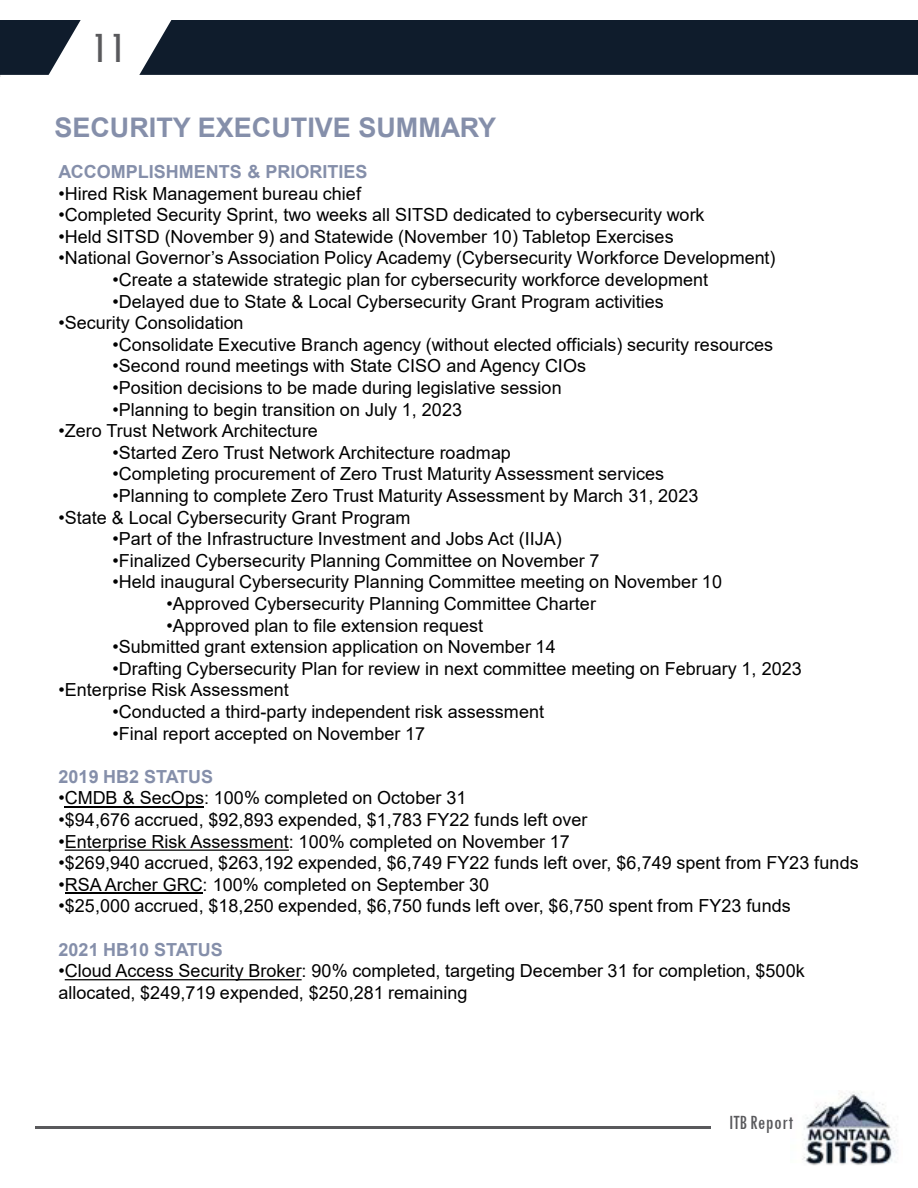
<style>
.page{position:relative;width:918px;height:1188px;background:#fff}
.page>*{position:absolute;margin:0;border:0;box-sizing:border-box;transform-origin:0 0}
.t1{font:condensed 45px "Tw Cen";color:#59595c}
.t2{font:700 27px "Arial";color:#858faa}
.t3{font:condensed 21px "Tw Cen";letter-spacing:.015em;color:#59595c}
.t4{font:18px/21.6px "Arial";letter-spacing:.005em;color:#000}
.t5{font:700 18px "Arial";color:#858faa}
</style>
<div class="page">
<div style="left:0;top:20px;width:918px;height:56px;background:#0f1c2c"></div>
<svg style="left:48px;top:20px;width:124px;height:55px"></svg>
<hr style="left:0;top:75px;width:918px;height:3px;background:#fff">
<hr style="left:65px;top:806px;width:139px;height:2px;background:#000">
<svg style="left:65px;top:850px;width:224px;height:1px"></svg>
<hr style="left:65px;top:893px;width:138px;height:1px;background:#000">
<svg style="left:65px;top:979px;width:237px;height:1px"></svg>
<hr style="left:35px;top:1126px;width:676px;height:3px;background:#59595c">
<img style="left:802px;top:1092px;width:95px;height:73px">
<p class="t1" style="left:91px;top:21px;width:36px">11</p>
<p class="t2" style="left:54px;top:109px;width:443px">SECURITY EXECUTIVE SUMMARY</p>
<p class="t5" style="left:58px;top:159px;width:311px">ACCOMPLISHMENTS &amp; PRIORITIES</p>
<p class="t4" style="left:58px;top:182px;width:304px">•Hired Risk Management bureau chief</p>
<p class="t4" style="left:58px;top:204px;width:648px">•Completed Security Sprint, two weeks all SITSD dedicated to cybersecurity work</p>
<p class="t4" style="left:58px;top:226px;width:617px">•Held SITSD (November 9) and Statewide (November 10) Tabletop Exercises</p>
<p class="t4" style="left:58px;top:247px;width:719px">•National Governor’s Association Policy Academy (Cybersecurity Workforce Development)</p>
<p class="t4" style="left:112px;top:269px;width:597px">•Create a statewide strategic plan for cybersecurity workforce development</p>
<p class="t4" style="left:112px;top:290px;width:553px">•Delayed due to State &amp; Local Cybersecurity Grant Program activities</p>
<p class="t4" style="left:58px;top:312px;width:187px">•Security Consolidation</p>
<p class="t4" style="left:112px;top:334px;width:662px">•Consolidate Executive Branch agency (without elected officials) security resources</p>
<p class="t4" style="left:112px;top:355px;width:475px">•Second round meetings with State CISO and Agency CIOs</p>
<p class="t4" style="left:112px;top:377px;width:451px">•Position decisions to be made during legislative session</p>
<p class="t4" style="left:112px;top:398px;width:351px">•Planning to begin transition on July 1, 2023</p>
<p class="t4" style="left:58px;top:420px;width:261px">•Zero Trust Network Architecture</p>
<p class="t4" style="left:112px;top:442px;width:400px">•Started Zero Trust Network Architecture roadmap</p>
<p class="t4" style="left:112px;top:463px;width:553px">•Completing procurement of Zero Trust Maturity Assessment services</p>
<p class="t4" style="left:112px;top:485px;width:588px">•Planning to complete Zero Trust Maturity Assessment by March 31, 2023</p>
<p class="t4" style="left:58px;top:506px;width:354px">•State &amp; Local Cybersecurity Grant Program</p>
<p class="t4" style="left:112px;top:528px;width:451px">•Part of the Infrastructure Investment and Jobs Act (IIJA)</p>
<p class="t4" style="left:112px;top:550px;width:489px">•Finalized Cybersecurity Planning Committee on November 7</p>
<p class="t4" style="left:112px;top:571px;width:611px">•Held inaugural Cybersecurity Planning Committee meeting on November 10</p>
<p class="t4" style="left:166px;top:593px;width:431px">•Approved Cybersecurity Planning Committee Charter</p>
<p class="t4" style="left:166px;top:614px;width:318px">•Approved plan to file extension request</p>
<p class="t4" style="left:112px;top:636px;width:445px">•Submitted grant extension application on November 14</p>
<p class="t4" style="left:112px;top:658px;width:691px">•Drafting Cybersecurity Plan for review in next committee meeting on February 1, 2023</p>
<p class="t4" style="left:58px;top:679px;width:232px">•Enterprise Risk Assessment</p>
<p class="t4" style="left:112px;top:701px;width:433px">•Conducted a third-party independent risk assessment</p>
<p class="t4" style="left:112px;top:722px;width:314px">•Final report accepted on November 17</p>
<p class="t5" style="left:58px;top:764px;width:156px">2019 HB2 STATUS</p>
<p class="t4" style="left:58px;top:787px;width:409px">•CMDB &amp; SecOps: 100% completed on October 31</p>
<p class="t4" style="left:58px;top:809px;width:531px">•$94,676 accrued, $92,893 expended, $1,783 FY22 funds left over</p>
<p class="t4" style="left:58px;top:830px;width:513px">•Enterprise Risk Assessment: 100% completed on November 17</p>
<p class="t4" style="left:58px;top:852px;width:802px">•$269,940 accrued, $263,192 expended, $6,749 FY22 funds left over, $6,749 spent from FY23 funds</p>
<p class="t4" style="left:58px;top:874px;width:432px">•RSA Archer GRC: 100% completed on September 30</p>
<p class="t4" style="left:58px;top:895px;width:734px">•$25,000 accrued, $18,250 expended, $6,750 funds left over, $6,750 spent from FY23 funds</p>
<p class="t5" style="left:58px;top:937px;width:166px">2021 HB10 STATUS</p>
<p class="t4" style="left:58px;top:960px;width:748px">•Cloud Access Security Broker: 90% completed, targeting December 31 for completion, $500k allocated, $249,719 expended, $250,281 remaining</p>
<p class="t3" style="left:729px;top:1110px;width:66px">ITBReport</p>
</div>
